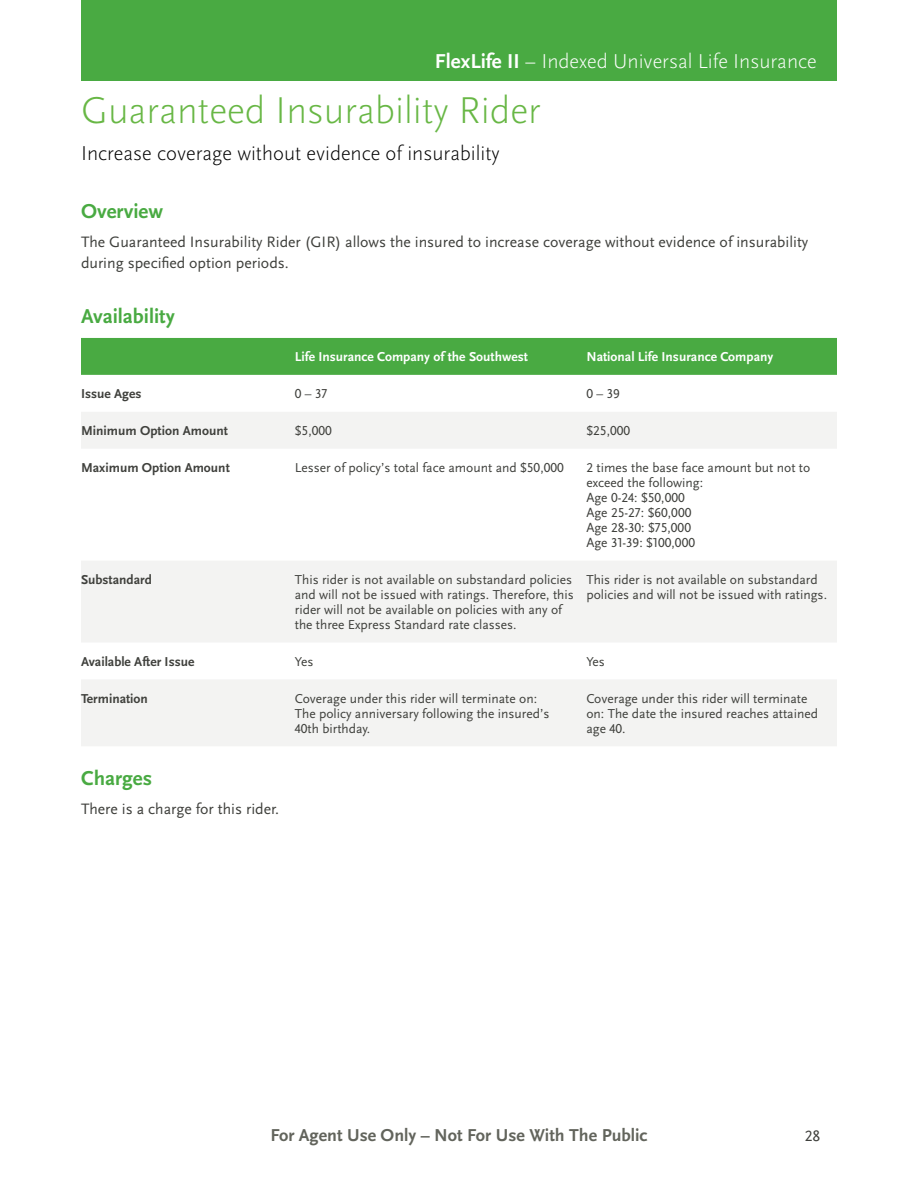
<style>
.page{position:relative;width:918px;height:1188px;background:#fff}
.page>*{position:absolute;margin:0;border:0;box-sizing:border-box;transform-origin:0 0}
.t1{font:300 39px "Scala Sans OT";color:#68b745}
.Intro_Quote{font:300 21px "Scala Sans OT";color:#000}
.t2{font:300 21px "Scala Sans OT";color:#fff}
.t3{font:700 21px "Scala Sans OT";color:#49aa42}
.t4{font:700 18px "Scala Sans OT";color:#62645c}
.Body{font:15.75px/21px "Scala Sans OT";color:#3f403c}
.Table_Text-Left{font:13.5px/15px "Scala Sans OT";color:#3f403c}
.Table_Text-Left-2{font:700 13.5px "Scala Sans OT";color:#3f403c}
.Table_Text-Left-3{font:700 13.5px "Scala Sans OT";color:#fff}
.s1{font-weight:700}
</style>
<div class="page">
<div style="left:81px;top:0;width:756px;height:81px;background:#49aa42"></div>
<div style="left:81px;top:338px;width:756px;height:37px;background:#49aa42"></div>
<svg style="left:81px;top:412px;width:756px;height:334px;fill:#f3f3f2"></svg>
<h2 class="t2" style="left:435px;top:48px;width:383px"><span class="s1">FlexLife II</span> – Indexed Universal Life Insurance</h2>
<h1 class="t1" style="left:81px;top:87px;width:461px">Guaranteed Insurability Rider</h1>
<p class="Intro_Quote" style="left:81px;top:141px;width:420px">Increase coverage without evidence of insurability</p>
<h2 class="t3" style="left:81px;top:198px;width:84px">Overview</h2>
<p class="Body" style="left:81px;top:232px;width:729px">The Guaranteed Insurability Rider (GIR) allows the insured to increase coverage without evidence of insurability during specified option periods.</p>
<h2 class="t3" style="left:81px;top:304px;width:95px">Availability</h2>
<p class="Table_Text-Left-3" style="left:295px;top:349px;width:235px">Life Insurance Company of the Southwest</p>
<p class="Table_Text-Left-3" style="left:586px;top:349px;width:188px">National Life Insurance Company</p>
<p class="Table_Text-Left-2" style="left:81px;top:386px;width:62px">Issue Ages</p>
<p class="Table_Text-Left" style="left:295px;top:386px;width:34px">0 – 37</p>
<p class="Table_Text-Left" style="left:586px;top:386px;width:35px">0 – 39</p>
<p class="Table_Text-Left-2" style="left:81px;top:423px;width:148px">Minimum Option Amount</p>
<p class="Table_Text-Left" style="left:295px;top:423px;width:39px">$5,000</p>
<p class="Table_Text-Left" style="left:586px;top:423px;width:45px">$25,000</p>
<p class="Table_Text-Left-2" style="left:81px;top:460px;width:150px">Maximum Option Amount</p>
<p class="Table_Text-Left" style="left:295px;top:460px;width:271px">Lesser of policy’s total face amount and $50,000</p>
<p class="Table_Text-Left" style="left:586px;top:460px;width:225px">2 times the base face amount but not to exceed the following:<br>Age 0-24: $50,000<br>Age 25-27: $60,000<br>Age 28-30: $75,000<br>Age 31-39: $100,000</p>
<p class="Table_Text-Left-2" style="left:81px;top:572px;width:72px">Substandard</p>
<p class="Table_Text-Left" style="left:295px;top:572px;width:281px">This rider is not available on substandard policies and will not be issued with ratings. Therefore, this rider will not be available on policies with any of the three Express Standard rate classes.</p>
<p class="Table_Text-Left" style="left:586px;top:572px;width:240px">This rider is not available on substandard policies and will not be issued with ratings.</p>
<p class="Table_Text-Left-2" style="left:81px;top:653px;width:115px">Available After Issue</p>
<p class="Table_Text-Left" style="left:295px;top:654px;width:20px">Yes</p>
<p class="Table_Text-Left" style="left:586px;top:654px;width:20px">Yes</p>
<p class="Table_Text-Left-2" style="left:81px;top:690px;width:68px">Termination</p>
<p class="Table_Text-Left" style="left:295px;top:691px;width:256px">Coverage under this rider will terminate on:<br>The policy anniversary following the insured’s<br>40th birthday.</p>
<p class="Table_Text-Left" style="left:586px;top:691px;width:233px">Coverage under this rider will terminate on: The date the insured reaches attained age 40.</p>
<h2 class="t3" style="left:81px;top:765px;width:73px">Charges</h2>
<p class="Body" style="left:81px;top:799px;width:197px">There is a charge for this rider.</p>
<h3 class="t4" style="left:270px;top:1124px;width:379px">For Agent Use Only – Not For Use With The Public</h3>
<p class="Body" style="left:805px;top:1125px;width:17px">28</p>
</div>
